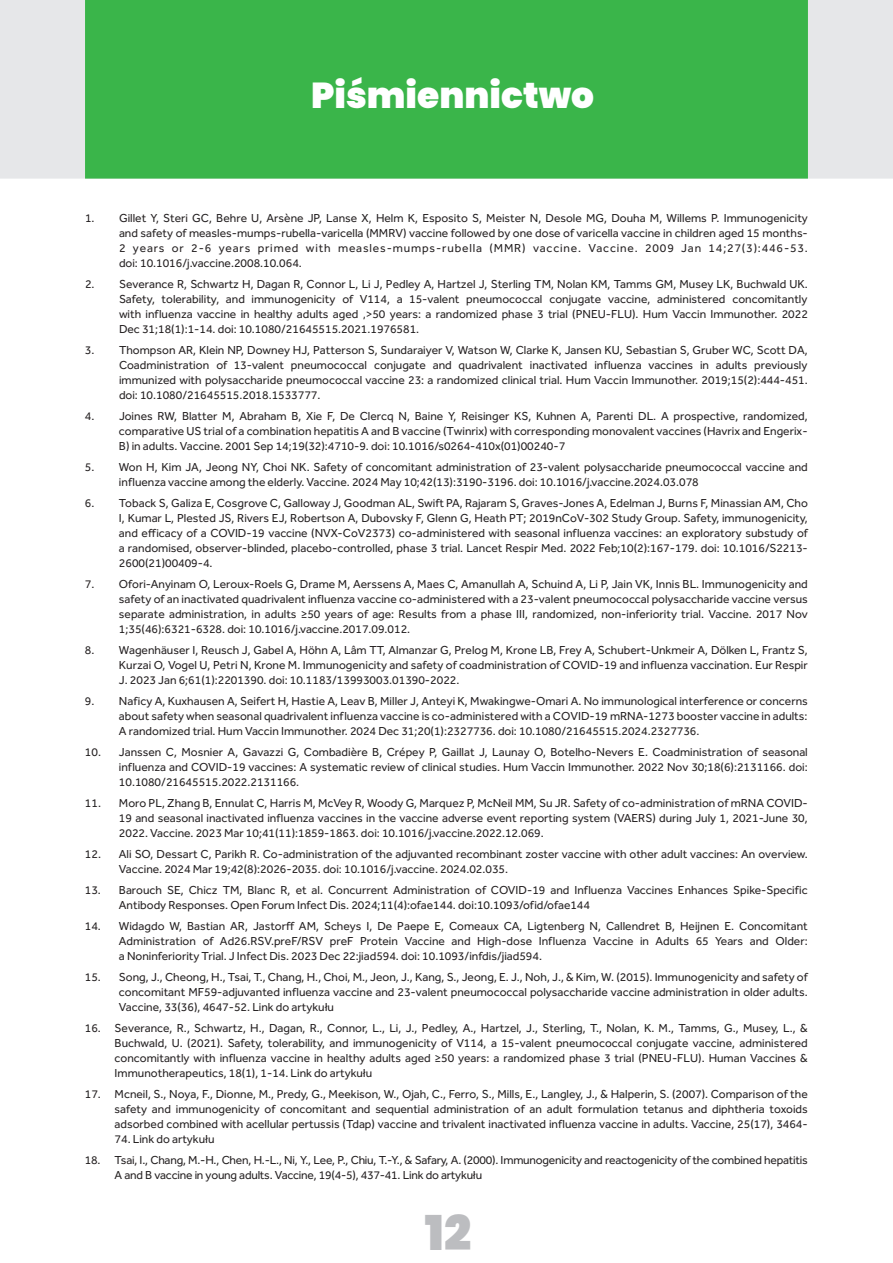
<style>
.page{position:relative;width:893px;height:1263px;background:#fff}
.page>*{position:absolute;margin:0;border:0;box-sizing:border-box;transform-origin:0 0}
.t1{font:900 48px "Poppins";color:#bcbdc0}
.t2{font:900 36px "Poppins";color:#fff}
.t3{font:12px/15px "Effra Trial";color:#231f20;text-align:justify}
.t4{font:12px/15px "Effra Trial";letter-spacing:-.02em;color:#231f20}
</style>
<div class="page">
<div style="left:0;top:0;width:893px;height:179px;background:#e6e7e9"></div>
<div style="left:85px;top:0;width:723px;height:179px;background:#3ab54a"></div>
<h2 class="t2" style="left:311px;top:70px;width:285px">Piśmiennictwo</h2>
<p class="t3" style="left:119px;top:212px;width:690px;text-indent:-34px">1. Gillet Y, Steri GC, Behre U, Arsène JP, Lanse X, Helm K, Esposito S, Meister N, Desole MG, Douha M, Willems P. Immunogenicity and safety of measles-mumps-rubella-varicella (MMRV) vaccine followed by one dose of varicella vaccine in children aged 15 months-2 years or 2-6 years primed with measles-mumps-rubella (MMR) vaccine. Vaccine. 2009 Jan 14;27(3):446-53. doi: 10.1016/j.vaccine.2008.10.064.</p>
<p class="t3" style="left:119px;top:278px;width:690px;text-indent:-34px">2. Severance R, Schwartz H, Dagan R, Connor L, Li J, Pedley A, Hartzel J, Sterling TM, Nolan KM, Tamms GM, Musey LK, Buchwald UK.<br>Safety, tolerability, and immunogenicity of V114, a 15-valent pneumococcal conjugate vaccine, administered concomitantly with influenza vaccine in healthy adults aged ‚&gt;50 years: a randomized phase 3 trial (PNEU-FLU). Hum Vaccin Immunother. 2022<br>Dec 31;18(1):1-14. doi: 10.1080/21645515.2021.1976581.</p>
<p class="t3" style="left:119px;top:344px;width:690px;text-indent:-34px">3. Thompson AR, Klein NP, Downey HJ, Patterson S, Sundaraiyer V, Watson W, Clarke K, Jansen KU, Sebastian S, Gruber WC, Scott DA, Coadministration of 13-valent pneumococcal conjugate and quadrivalent inactivated influenza vaccines in adults previously immunized with polysaccharide pneumococcal vaccine 23: a randomized clinical trial. Hum Vaccin Immunother. 2019;15(2):444-451. doi: 10.1080/21645515.2018.1533777.</p>
<p class="t3" style="left:119px;top:410px;width:690px;text-indent:-34px">4. Joines RW, Blatter M, Abraham B, Xie F, De Clercq N, Baine Y, Reisinger KS, Kuhnen A, Parenti DL. A prospective, randomized, comparative US trial of a combination hepatitis A and B vaccine (Twinrix) with corresponding monovalent vaccines (Havrix and Engerix-B) in adults. Vaccine. 2001 Sep 14;19(32):4710-9. doi: 10.1016/s0264-410x(01)00240-7</p>
<p class="t3" style="left:119px;top:461px;width:690px;text-indent:-34px">5. Won H, Kim JA, Jeong NY, Choi NK. Safety of concomitant administration of 23-valent polysaccharide pneumococcal vaccine and influenza vaccine among the elderly. Vaccine. 2024 May 10;42(13):3190-3196. doi: 10.1016/j.vaccine.2024.03.078</p>
<p class="t3" style="left:119px;top:497px;width:690px;text-indent:-34px">6. Toback S, Galiza E, Cosgrove C, Galloway J, Goodman AL, Swift PA, Rajaram S, Graves-Jones A, Edelman J, Burns F, Minassian AM, Cho I, Kumar L, Plested JS, Rivers EJ, Robertson A, Dubovsky F, Glenn G, Heath PT; 2019nCoV-302 Study Group. Safety, immunogenicity, and efficacy of a COVID-19 vaccine (NVX-CoV2373) co-administered with seasonal influenza vaccines: an exploratory substudy of a randomised, observer-blinded, placebo-controlled, phase 3 trial. Lancet Respir Med. 2022 Feb;10(2):167-179. doi: 10.1016/S2213- 2600(21)00409-4.</p>
<p class="t3" style="left:119px;top:578px;width:690px;text-indent:-34px">7. Ofori-Anyinam O, Leroux-Roels G, Drame M, Aerssens A, Maes C, Amanullah A, Schuind A, Li P, Jain VK, Innis BL. Immunogenicity and safety of an inactivated quadrivalent influenza vaccine co-administered with a 23-valent pneumococcal polysaccharide vaccine versus separate administration, in adults ≥50 years of age: Results from a phase III, randomized, non-inferiority trial. Vaccine. 2017 Nov 1;35(46):6321-6328. doi: 10.1016/j.vaccine.2017.09.012.</p>
<p class="t3" style="left:119px;top:644px;width:690px;text-indent:-34px">8. Wagenhäuser I, Reusch J, Gabel A, Höhn A, Lâm TT, Almanzar G, Prelog M, Krone LB, Frey A, Schubert-Unkmeir A, Dölken L, Frantz S, Kurzai O, Vogel U, Petri N, Krone M. Immunogenicity and safety of coadministration of COVID-19 and influenza vaccination. Eur Respir J. 2023 Jan 6;61(1):2201390. doi: 10.1183/13993003.01390-2022.</p>
<p class="t3" style="left:119px;top:695px;width:690px;text-indent:-34px">9. Naficy A, Kuxhausen A, Seifert H, Hastie A, Leav B, Miller J, Anteyi K, Mwakingwe-Omari A. No immunological interference or concerns about safety when seasonal quadrivalent influenza vaccine is co-administered with a COVID-19 mRNA-1273 booster vaccine in adults:<br>A randomized trial. Hum Vaccin Immunother. 2024 Dec 31;20(1):2327736. doi: 10.1080/21645515.2024.2327736.</p>
<p class="t3" style="left:119px;top:746px;width:690px;text-indent:-34px">10. Janssen C, Mosnier A, Gavazzi G, Combadière B, Crépey P, Gaillat J, Launay O, Botelho-Nevers E. Coadministration of seasonal influenza and COVID-19 vaccines: A systematic review of clinical studies. Hum Vaccin Immunother. 2022 Nov 30;18(6):2131166. doi:<br>10.1080/21645515.2022.2131166.</p>
<p class="t3" style="left:119px;top:797px;width:690px;text-indent:-34px">11. Moro PL, Zhang B, Ennulat C, Harris M, McVey R, Woody G, Marquez P, McNeil MM, Su JR. Safety of co-administration of mRNA COVID-19 and seasonal inactivated influenza vaccines in the vaccine adverse event reporting system (VAERS) during July 1, 2021-June 30, 2022. Vaccine. 2023 Mar 10;41(11):1859-1863. doi: 10.1016/j.vaccine.2022.12.069.</p>
<p class="t3" style="left:119px;top:848px;width:690px;text-indent:-34px">12. Ali SO, Dessart C, Parikh R. Co-administration of the adjuvanted recombinant zoster vaccine with other adult vaccines: An overview.<br>Vaccine. 2024 Mar 19;42(8):2026-2035. doi: 10.1016/j.vaccine. 2024.02.035.</p>
<p class="t3" style="left:119px;top:884px;width:690px;text-indent:-34px">13. Barouch SE, Chicz TM, Blanc R, et al. Concurrent Administration of COVID-19 and Influenza Vaccines Enhances Spike-Specific<br>Antibody Responses. Open Forum Infect Dis. 2024;11(4):ofae144. doi:10.1093/ofid/ofae144</p>
<p class="t3" style="left:119px;top:920px;width:690px;text-indent:-34px">14. Widagdo W, Bastian AR, Jastorff AM, Scheys I, De Paepe E, Comeaux CA, Ligtenberg N, Callendret B, Heijnen E. Concomitant Administration of Ad26.RSV.preF/RSV preF Protein Vaccine and High-dose Influenza Vaccine in Adults 65 Years and Older: a Noninferiority Trial. J Infect Dis. 2023 Dec 22:jiad594. doi: 10.1093/infdis/jiad594.</p>
<p class="t3" style="left:119px;top:971px;width:690px;text-indent:-34px">15. Song, J., Cheong, H., Tsai, T., Chang, H., Choi, M., Jeon, J., Kang, S., Jeong, E. J., Noh, J., &amp; Kim, W. (2015). Immunogenicity and safety of concomitant MF59-adjuvanted influenza vaccine and 23-valent pneumococcal polysaccharide vaccine administration in older adults.<br>Vaccine, 33(36), 4647-52. Link do artykułu</p>
<p class="t3" style="left:115px;top:1022px;width:695px;text-indent:-30px">16. Severance, R., Schwartz, H., Dagan, R., Connor, L., Li, J., Pedley, A., Hartzel, J., Sterling, T., Nolan, K. M., Tamms, G., Musey, L., &amp; Buchwald, U. (2021). Safety, tolerability, and immunogenicity of V114, a 15-valent pneumococcal conjugate vaccine, administered concomitantly with influenza vaccine in healthy adults aged ≥50 years: a randomized phase 3 trial (PNEU-FLU). Human Vaccines &amp; Immunotherapeutics, 18(1), 1-14. Link do artykułu</p>
<p class="t3" style="left:115px;top:1088px;width:695px;text-indent:-30px">17. Mcneil, S., Noya, F., Dionne, M., Predy, G., Meekison, W., Ojah, C., Ferro, S., Mills, E., Langley, J., &amp; Halperin, S. (2007). Comparison of the safety and immunogenicity of concomitant and sequential administration of an adult formulation tetanus and diphtheria toxoids adsorbed combined with acellular pertussis (Tdap) vaccine and trivalent inactivated influenza vaccine in adults. Vaccine, 25(17), 3464-</p>
<p class="t3" style="left:115px;top:1133px;width:101px">74. Link do artykułu</p>
<p class="t4" style="left:115px;top:1154px;width:695px;text-indent:-30px">18. Tsai, I., Chang, M.-H., Chen, H.-L., Ni, Y., Lee, P., Chiu, T.-Y., &amp; Safary, A. (2000). Immunogenicity and reactogenicity of the combined hepatitis<br>A and B vaccine in young adults. Vaccine, 19(4-5), 437-41. Link do artykułu</p>
<h1 class="t1" style="left:425px;top:1200px;width:48px">12</h1>
</div>
